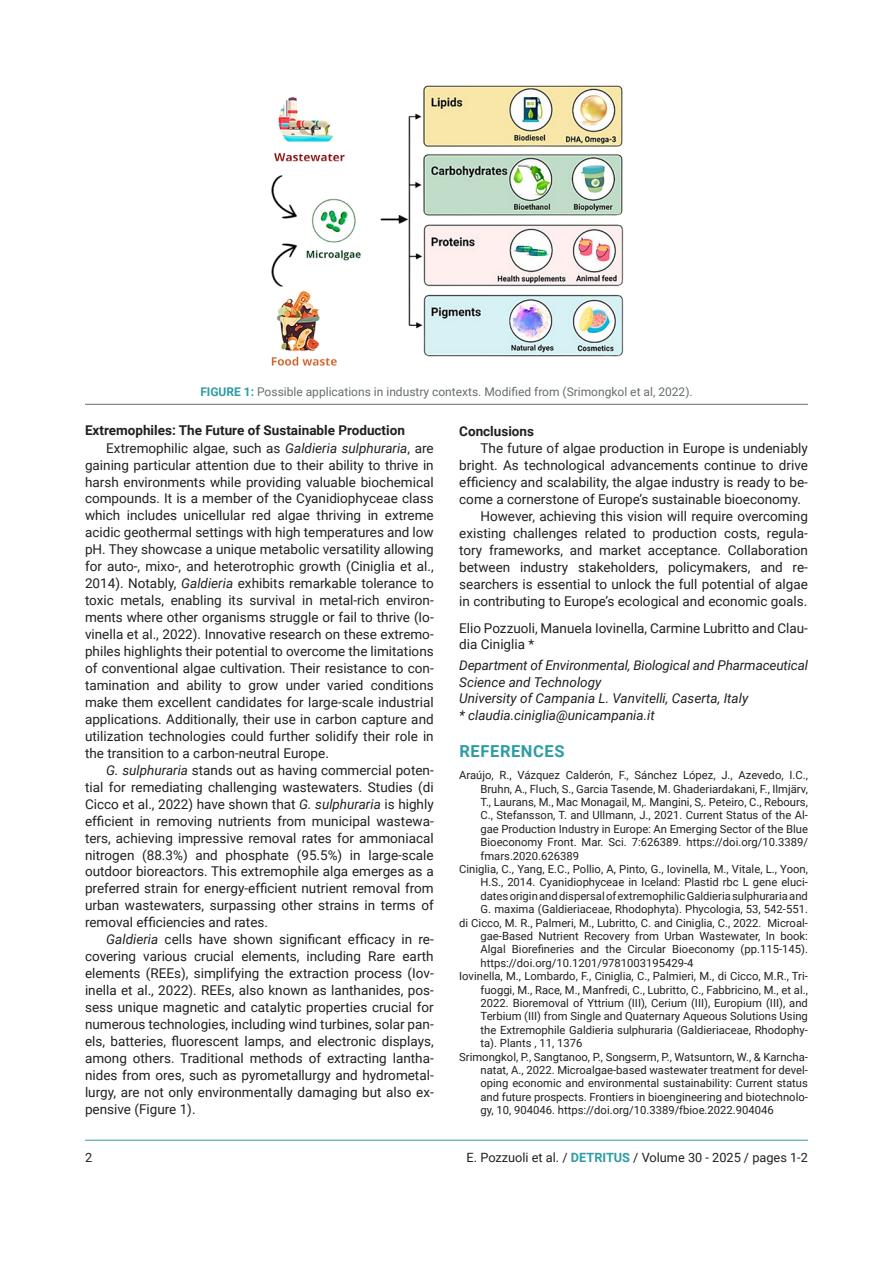
<style>
.page{position:relative;width:893px;height:1263px;background:#fff}
.page>*{position:absolute;margin:0;border:0;box-sizing:border-box;transform-origin:0 0}
.Stile_di_paragrafo{font:700 16.5px "Roboto";letter-spacing:.035em;color:#2d9da3}
.t1{font:13.5px/17px "Roboto";color:#231f20;text-align:justify}
.t2{font:italic 13.5px/16.2px "Roboto";color:#231f20}
.t3{font:700 13.5px "Roboto";color:#231f20}
.t4{font:12.75px "Roboto";color:#231f20}
.t5{font:12px "Roboto";color:#676d70}
.Reference{font:11.25px/13.4px "Roboto";color:#231f20;text-align:justify}
.s1{font-weight:700;color:#2d9da3}
.s2{font-style:italic}
</style>
<div class="page">
<hr style="left:85px;top:1140px;width:723px;height:1px;background:#2d9da3">
<img style="left:271px;top:85px;width:352px;height:281px">
<hr style="left:85px;top:404px;width:723px;height:1px;background:#676d70">
<p class="t5" style="left:200px;top:383px;width:494px"><span class="s1">FIGURE 1:</span> Possible applications in industry contexts. Modified from (Srimongkol et al, 2022).</p>
<p class="t3" style="left:85px;top:421px;width:321px">Extremophiles: The Future of Sustainable Production</p>
<p class="t1" style="left:85px;top:439px;width:350px;text-indent:21px">Extremophilic algae, such as <span class="s2">Galdieria sulphuraria</span>, are gaining particular attention due to their ability to thrive in harsh environments while providing valuable biochemical compounds. It is a member of the Cyanidiophyceae class which includes unicellular red algae thriving in extreme acidic geothermal settings with high temperatures and low pH. They showcase a unique metabolic versatility allowing for auto-, mixo-, and heterotrophic growth (Ciniglia et al., 2014). Notably, <span class="s2">Galdieria</span> exhibits remarkable tolerance to toxic metals, enabling its survival in metal-rich environ&shy;ments where other organisms struggle or fail to thrive (Io&shy;vinella et al., 2022). Innovative research on these extremo&shy;philes highlights their potential to overcome the limitations of conventional algae cultivation. Their resistance to con&shy;tamination and ability to grow under varied conditions make them excellent candidates for large-scale industrial applications. Additionally, their use in carbon capture and utilization technologies could further solidify their role in the transition to a carbon-neutral Europe.</p>
<p class="t1" style="left:85px;top:761px;width:350px;text-indent:21px"><span class="s2">G. sulphuraria</span> stands out as having commercial poten&shy;tial for remediating challenging wastewaters. Studies (di Cicco et al., 2022) have shown that <span class="s2">G. sulphuraria</span> is highly efficient in removing nutrients from municipal wastewa&shy;ters, achieving impressive removal rates for ammoniacal nitrogen (88.3%) and phosphate (95.5%) in large-scale outdoor bioreactors. This extremophile alga emerges as a preferred strain for energy-efficient nutrient removal from urban wastewaters, surpassing other strains in terms of removal efficiencies and rates.</p>
<p class="t1" style="left:85px;top:930px;width:350px;text-indent:21px"><span class="s2">Galdieria</span> cells have shown significant efficacy in re&shy;covering various crucial elements, including Rare earth elements (REEs), simplifying the extraction process (Iov&shy;inella et al., 2022). REEs, also known as lanthanides, pos&shy;sess unique magnetic and catalytic properties crucial for numerous technologies, including wind turbines, solar pan&shy;els, batteries, fluorescent lamps, and electronic displays, among others. Traditional methods of extracting lantha&shy;nides from ores, such as pyrometallurgy and hydrometal&shy;lurgy, are not only environmentally damaging but also ex&shy;pensive (Figure 1).</p>
<p class="t3" style="left:459px;top:421px;width:76px">Conclusions</p>
<p class="t1" style="left:459px;top:439px;width:350px;text-indent:21px">The future of algae production in Europe is undeniably bright. As technological advancements continue to drive efficiency and scalability, the algae industry is ready to be&shy;come a cornerstone of Europe’s sustainable bioeconomy.</p>
<p class="t1" style="left:459px;top:507px;width:350px;text-indent:21px">However, achieving this vision will require overcoming existing challenges related to production costs, regula&shy;tory frameworks, and market acceptance. Collaboration between industry stakeholders, policymakers, and re&shy;searchers is essential to unlock the full potential of algae in contributing to Europe’s ecological and economic goals.</p>
<p class="t1" style="left:459px;top:620px;width:350px;line-height:16.2px">Elio Pozzuoli, Manuela Iovinella, Carmine Lubritto and Clau&shy;dia Ciniglia *</p>
<p class="t2" style="left:459px;top:657px;width:350px">Department of Environmental, Biological and Pharmaceutical<br>Science and Technology</p>
<p class="t2" style="left:459px;top:689px;width:291px">University of Campania L. Vanvitelli, Caserta, Italy</p>
<p class="t2" style="left:459px;top:707px;width:197px">* claudia.ciniglia@unicampania.it</p>
<p class="Stile_di_paragrafo" style="left:460px;top:740px;width:107px">REFERENCES</p>
<p class="Reference" style="left:480px;top:768px;width:329px;text-indent:-21px">Araújo, R., Vázquez Calderón, F., Sánchez López, J., Azevedo, I.C., Bruhn, A., Fluch, S., Garcia Tasende, M. Ghaderiardakani, F., Ilmjärv, T., Laurans, M., Mac Monagail, M,. Mangini, S,. Peteiro, C., Rebours, C., Stefansson, T. and Ullmann, J., 2021. Current Status of the Al&shy;gae Production Industry in Europe: An Emerging Sector of the Blue Bioeconomy Front. Mar. Sci. 7:626389. https://doi.org/10.3389/ fmars.2020.626389</p>
<p class="Reference" style="left:480px;top:862px;width:329px;text-indent:-21px">Ciniglia, C., Yang, E.C., Pollio, A, Pinto, G., Iovinella, M., Vitale, L., Yoon, H.S., 2014. Cyanidiophyceae in Iceland: Plastid rbc L gene eluci&shy;dates origin and dispersal of extremophilic Galdieria sulphuraria and G. maxima (Galdieriaceae, Rhodophyta). Phycologia, 53, 542-551.</p>
<p class="Reference" style="left:480px;top:915px;width:329px;text-indent:-21px">di Cicco, M. R., Palmeri, M., Lubritto, C. and Ciniglia, C., 2022. Microal&shy;gae-Based Nutrient Recovery from Urban Wastewater, In book:<br>Algal Biorefineries and the Circular Bioeconomy (pp.115-145). https://doi.org/10.1201/9781003195429-4</p>
<p class="Reference" style="left:480px;top:969px;width:329px;text-indent:-21px">Iovinella, M., Lombardo, F., Ciniglia, C., Palmieri, M., di Cicco, M.R., Tri&shy;fuoggi, M., Race, M., Manfredi, C., Lubritto, C., Fabbricino, M., et al., 2022. Bioremoval of Yttrium (III), Cerium (III), Europium (III), and Terbium (III) from Single and Quaternary Aqueous Solutions Using the Extremophile Galdieria sulphuraria (Galdieriaceae, Rhodophy&shy;ta). Plants , 11, 1376</p>
<p class="Reference" style="left:480px;top:1049px;width:329px;text-indent:-21px">Srimongkol, P., Sangtanoo, P., Songserm, P., Watsuntorn, W., &amp; Karncha&shy;natat, A., 2022. Microalgae-based wastewater treatment for devel&shy;oping economic and environmental sustainability: Current status and future prospects. Frontiers in bioengineering and biotechnolo&shy;gy, 10, 904046. https://doi.org/10.3389/fbioe.2022.904046</p>
<p class="t4" style="left:85px;top:1148px;width:9px">2</p>
<p class="t4" style="left:467px;top:1148px;width:343px">E. Pozzuoli et al. / <span class="s1">DETRITUS</span> / Volume 30 - 2025 / pages 1-2</p>
</div>
